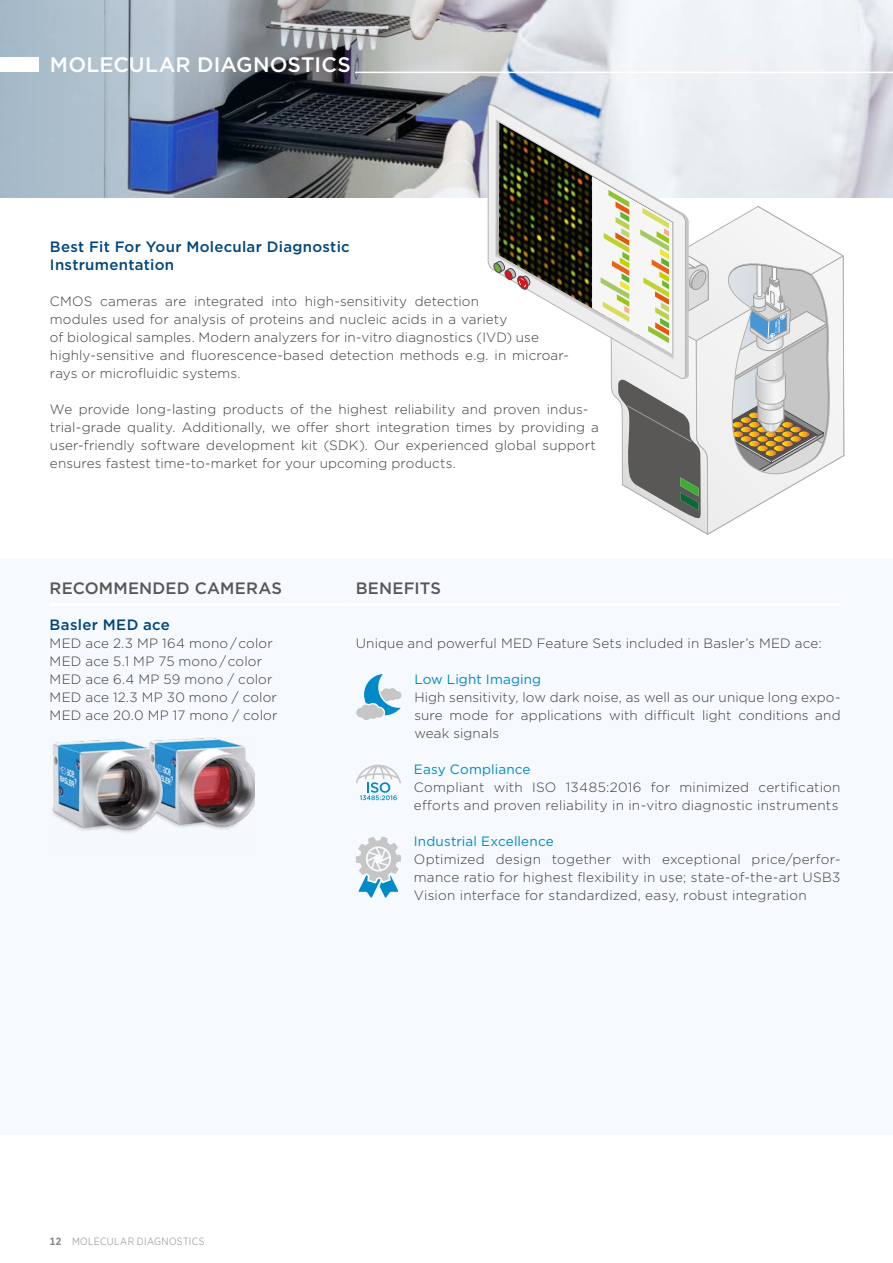
<style>
.page{position:relative;width:893px;height:1263px;background:#fff}
.page>*{position:absolute;margin:0;border:0;box-sizing:border-box;transform-origin:0 0}
.t1{font:500 21px "Gotham";letter-spacing:.005em;color:#fff}
.t2{font:500 16.5px "Gotham";letter-spacing:.015em;color:#575756}
.t3{font:500 15px/18px "Gotham";letter-spacing:.02em;color:#00457c}
.t4{font:300 13.5px/18px "Gotham";letter-spacing:.01em;color:#3c3c3b}
.t5{font:13.5px "Gotham";letter-spacing:.01em;color:#008ac8}
.t6{font:300 10.5px "Gotham Narrow";letter-spacing:.035em;color:#878787}
.s1{font-weight:700}
</style>
<div class="page">
<img style="left:465px;top:0;width:428px;height:198px">
<svg style="left:0;top:0;width:465px;height:198px;background:#828d9a"></svg>
<hr style="left:892px;top:0;width:1px;height:197px;background:#00457c">
<hr style="left:355px;top:72px;width:538px;height:1px;background:#fff">
<div style="left:0;top:57px;width:38px;height:15px;background:#fff"></div>
<div style="left:0;top:558px;width:893px;height:576px;background:#f6f9fd"></div>
<hr style="left:50px;top:603px;width:297px;height:3px;background:#fff">
<hr style="left:347px;top:603px;width:493px;height:3px;background:#fff">
<img style="left:52px;top:737px;width:203px;height:96px">
<svg style="left:356px;top:674px;width:46px;height:46px"></svg>
<svg style="left:356px;top:765px;width:45px;height:35px"></svg>
<svg style="left:356px;top:836px;width:45px;height:62px"></svg>
<svg style="left:488px;top:105px;width:198px;height:165px"></svg>
<svg style="left:493px;top:119px;width:351px;height:415px"></svg>
<h1 class="t1" style="left:50px;top:51px;width:302px">MOLECULAR DIAGNOSTICS</h1>
<p class="t3" style="left:50px;top:238px;width:301px">Best Fit For Your Molecular Diagnostic<br>Instrumentation</p>
<p class="t4" style="left:50px;top:292px;width:520px">CMOS cameras are integrated into high-sensitivity detection<br>modules used for analysis of proteins and nucleic acids in a variety<br>of biological samples. Modern analyzers for in-vitro diagnostics (IVD) use highly-sensitive and fluorescence-based detection methods e.g. in microar&shy;rays or microfluidic systems.</p>
<p class="t4" style="left:50px;top:400px;width:550px">We provide long-lasting products of the highest reliability and proven indus&shy;trial-grade quality. Additionally, we offer short integration times by providing a user-friendly software development kit (SDK). Our experienced global support ensures fastest time-to-market for your upcoming products.</p>
<p class="t2" style="left:50px;top:577px;width:234px">RECOMMENDED CAMERAS</p>
<p class="t2" style="left:356px;top:577px;width:87px">BENEFITS</p>
<p class="t3" style="left:50px;top:616px;width:122px">Basler MED ace</p>
<p class="t4" style="left:50px;top:634px;width:229px">MED ace 2.3 MP 164 mono / color<br>MED ace 5.1 MP 75 mono / color<br>MED ace 6.4 MP 59 mono / color<br>MED ace 12.3 MP 30 mono / color<br>MED ace 20.0 MP 17 mono / color</p>
<p class="t4" style="left:356px;top:634px;width:467px">Unique and powerful MED Feature Sets included in Basler’s MED ace:</p>
<p class="t5" style="left:414px;top:671px;width:128px">Low Light Imaging</p>
<p class="t4" style="left:414px;top:688px;width:428px;text-align:justify">High sensitivity, low dark noise, as well as our unique long expo&shy;sure mode for applications with difficult light conditions and weak signals</p>
<p class="t5" style="left:414px;top:761px;width:118px">Easy Compliance</p>
<p class="t4" style="left:414px;top:778px;width:428px">Compliant with ISO 13485:2016 for minimized certification efforts and proven reliability in in-vitro diagnostic instruments</p>
<p class="t5" style="left:414px;top:833px;width:141px">Industrial Excellence</p>
<p class="t4" style="left:414px;top:850px;width:428px;text-align:justify">Optimized design together with exceptional price/perfor&shy;mance ratio for highest flexibility in use; state-of-the-art USB3<br>Vision interface for standardized, easy, robust integration</p>
<p class="t6" style="left:50px;top:1235px;width:156px"><span class="s1">12</span> MOLECULAR DIAGNOSTICS</p>
</div>
